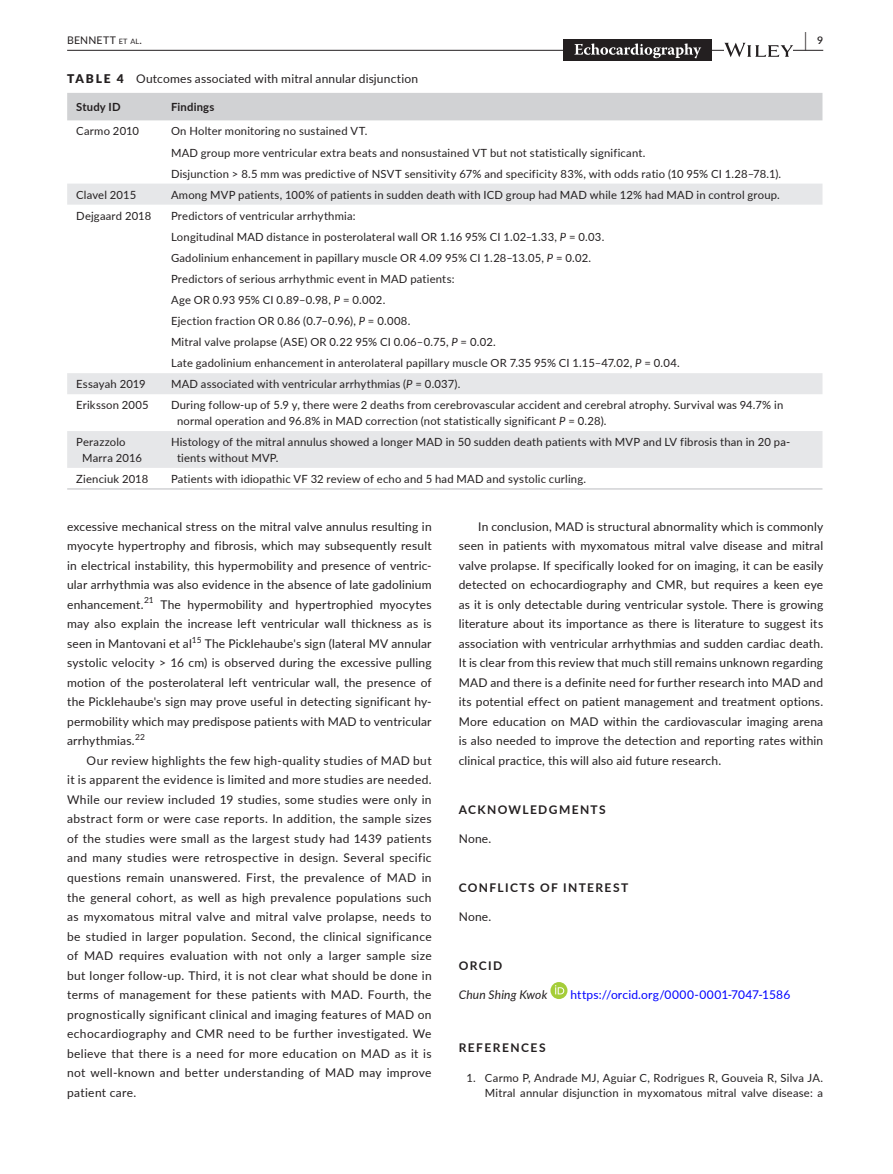
<style>
.page{position:relative;width:893px;height:1174px;background:#fff}
.page>*{position:absolute;margin:0;border:0;box-sizing:border-box;transform-origin:0 0}
.t1{font:600 19.5px "Lato";color:#231f20;scale:.48 1}
.t2{font:12px/19.5px "Lato";letter-spacing:.015em;color:#231f20;text-align:justify}
.t3{font:700 12px "Lato";letter-spacing:.115em;color:#231f20}
.t4{font:12px "Lato";letter-spacing:.015em;color:#00f}
.t5{font:italic 12px "Lato";letter-spacing:.015em;color:#231f20}
.t6{font:11.25px/21px "Lato";letter-spacing:.015em;color:#231f20}
.t7{font:700 11.25px "Lato";letter-spacing:.015em;color:#231f20}
.t8{font:10.5px "Lato";letter-spacing:.02em;color:#231f20}
.t9{font:600 10.5px "Lato";color:#231f20}
.t10{font:8.4px "Lato";color:#231f20}
.s1{font-size:7.35px}
.s2{font-weight:900}
.s3{font-style:italic}
</style>
<div class="page">
<hr style="left:67px;top:50px;width:756px;height:1px;background:#231f20">
<div style="left:563px;top:40px;width:149px;height:21px;background:#231f20"></div>
<svg style="left:574px;top:43px;width:127px;height:15px"></svg>
<svg style="left:724px;top:43px;width:69px;height:14px"></svg>
<svg style="left:550px;top:982px;width:17px;height:17px"></svg>
<svg style="left:555px;top:985px;width:9px;height:9px"></svg>
<div style="left:67px;top:93px;width:755px;height:27px;background:#d1d2d4"></div>
<svg style="left:67px;top:184px;width:755px;height:284px"></svg>
<hr style="left:67px;top:488px;width:95px;height:2px;background:#d1d2d4">
<hr style="left:162px;top:488px;width:660px;height:2px;background:#d1d2d4">
<h1 class="t1" style="left:804px;top:26px;width:7px">|</h1>
<p class="t8" style="left:67px;top:33px;width:76px">BENNETT <span class="s1">et al</span>.</p>
<p class="t9" style="left:817px;top:33px;width:8px">9</p>
<p class="t2" style="left:67px;top:68px;width:352px"><span class="s2">TABLE 4</span> Outcomes associated with mitral annular disjunction</p>
<p class="t7" style="left:76px;top:99px;width:46px">Study ID</p>
<p class="t7" style="left:171px;top:99px;width:45px">Findings</p>
<p class="t6" style="left:76px;top:120px;width:64px">Carmo 2010</p>
<p class="t6" style="left:171px;top:120px;width:612px">On Holter monitoring no sustained VT.<br>MAD group more ventricular extra beats and nonsustained VT but not statistically significant.<br>Disjunction &gt; 8.5 mm was predictive of NSVT sensitivity 67% and specificity 83%, with odds ratio (10 95% CI 1.28–78.1).</p>
<p class="t6" style="left:76px;top:184px;width:62px">Clavel 2015</p>
<p class="t6" style="left:171px;top:184px;width:610px">Among MVP patients, 100% of patients in sudden death with ICD group had MAD while 12% had MAD in control group.</p>
<p class="t6" style="left:76px;top:205px;width:77px">Dejgaard 2018</p>
<p class="t6" style="left:171px;top:205px;width:510px">Predictors of ventricular arrhythmia:<br>Longitudinal MAD distance in posterolateral wall OR 1.16 95% CI 1.02–1.33, <span class="s3">P</span> = 0.03.<br>Gadolinium enhancement in papillary muscle OR 4.09 95% CI 1.28–13.05, <span class="s3">P</span> = 0.02.<br>Predictors of serious arrhythmic event in MAD patients:<br>Age OR 0.93 95% CI 0.89–0.98, <span class="s3">P</span> = 0.002.<br>Ejection fraction OR 0.86 (0.7–0.96), <span class="s3">P</span> = 0.008.<br>Mitral valve prolapse (ASE) OR 0.22 95% CI 0.06–0.75, <span class="s3">P</span> = 0.02.<br>Late gadolinium enhancement in anterolateral papillary muscle OR 7.35 95% CI 1.15–47.02, <span class="s3">P</span> = 0.04.</p>
<p class="t6" style="left:76px;top:373px;width:71px">Essayah 2019</p>
<p class="t6" style="left:171px;top:373px;width:291px">MAD associated with ventricular arrhythmias (<span class="s3">P</span> = 0.037).</p>
<p class="t6" style="left:76px;top:394px;width:74px">Eriksson 2005</p>
<p class="t6" style="left:177px;top:397px;width:608px;line-height:15.8px;text-indent:-6px">During follow‐up of 5.9 y, there were 2 deaths from cerebrovascular accident and cerebral atrophy. Survival was 94.7% in normal operation and 96.8% in MAD correction (not statistically significant <span class="s3">P</span> = 0.28).</p>
<p class="t6" style="left:82px;top:434px;width:61px;line-height:15.8px;text-indent:-6px">Perazzolo<br>Marra 2016</p>
<p class="t6" style="left:177px;top:434px;width:615px;line-height:15.8px;text-indent:-6px">Histology of the mitral annulus showed a longer MAD in 50 sudden death patients with MVP and LV fibrosis than in 20 pa‐ tients without MVP.</p>
<p class="t6" style="left:76px;top:468px;width:74px">Zienciuk 2018</p>
<p class="t6" style="left:171px;top:468px;width:417px">Patients with idiopathic VF 32 review of echo and 5 had MAD and systolic curling.</p>
<p class="t2" style="left:67px;top:516px;width:366px">excessive mechanical stress on the mitral valve annulus resulting in myocyte hypertrophy and fibrosis, which may subsequently result in electrical instability, this hypermobility and presence of ventric‐ ular arrhythmia was also evidence in the absence of late gadolinium enhancement.</p>
<p class="t10" style="left:144px;top:594px;width:11px">21</p>
<p class="t2" style="left:67px;top:594px;width:366px;text-indent:93px">The hypermobility and hypertrophied myocytes may also explain the increase left ventricular wall thickness as is seen in Mantovani et al</p>
<p class="t10" style="left:192px;top:633px;width:11px">15</p>
<p class="t2" style="left:67px;top:633px;width:366px;text-indent:138px">The Picklehaube's sign (lateral MV annular systolic velocity &gt; 16 cm) is observed during the excessive pulling motion of the posterolateral left ventricular wall, the presence of the Picklehaube's sign may prove useful in detecting significant hy‐ permobility which may predispose patients with MAD to ventricular arrhythmias.</p>
<p class="t10" style="left:135px;top:731px;width:11px">22</p>
<p class="t2" style="left:67px;top:750px;width:366px;text-indent:20px">Our review highlights the few high‐quality studies of MAD but it is apparent the evidence is limited and more studies are needed.<br>While our review included 19 studies, some studies were only in abstract form or were case reports. In addition, the sample sizes of the studies were small as the largest study had 1439 patients and many studies were retrospective in design. Several specific questions remain unanswered. First, the prevalence of MAD in the general cohort, as well as high prevalence populations such as myxomatous mitral valve and mitral valve prolapse, needs to be studied in larger population. Second, the clinical significance of MAD requires evaluation with not only a larger sample size but longer follow‐up. Third, it is not clear what should be done in terms of management for these patients with MAD. Fourth, the prognostically significant clinical and imaging features of MAD on echocardiography and CMR need to be further investigated. We believe that there is a need for more education on MAD as it is not well‐known and better understanding of MAD may improve patient care.</p>
<p class="t2" style="left:459px;top:516px;width:366px;text-indent:20px">In conclusion, MAD is structural abnormality which is commonly seen in patients with myxomatous mitral valve disease and mitral valve prolapse. If specifically looked for on imaging, it can be easily detected on echocardiography and CMR, but requires a keen eye as it is only detectable during ventricular systole. There is growing literature about its importance as there is literature to suggest its association with ventricular arrhythmias and sudden cardiac death.<br>It is clear from this review that much still remains unknown regarding MAD and there is a definite need for further research into MAD and its potential effect on patient management and treatment options.<br>More education on MAD within the cardiovascular imaging arena is also needed to improve the detection and reporting rates within clinical practice, this will also aid future research.</p>
<p class="t3" style="left:459px;top:800px;width:148px">ACKNOWLEDGMENTS</p>
<p class="t2" style="left:459px;top:828px;width:34px">None.</p>
<p class="t3" style="left:459px;top:878px;width:171px">CONFLICTS OF INTEREST</p>
<p class="t2" style="left:459px;top:906px;width:34px">None.</p>
<p class="t3" style="left:459px;top:956px;width:45px">ORCID</p>
<p class="t5" style="left:459px;top:986px;width:90px">Chun Shing Kwok</p>
<p class="t4" style="left:571px;top:986px;width:221px">https://orcid.org/0000-0001-7047-1586</p>
<p class="t3" style="left:459px;top:1039px;width:88px">REFERENCES</p>
<p class="t6" style="left:467px;top:1069px;width:358px;line-height:15.8px;text-align:right">1. Carmo P, Andrade MJ, Aguiar C, Rodrigues R, Gouveia R, Silva JA.<br>Mitral annular disjunction in myxomatous mitral valve disease: a</p>
</div>
